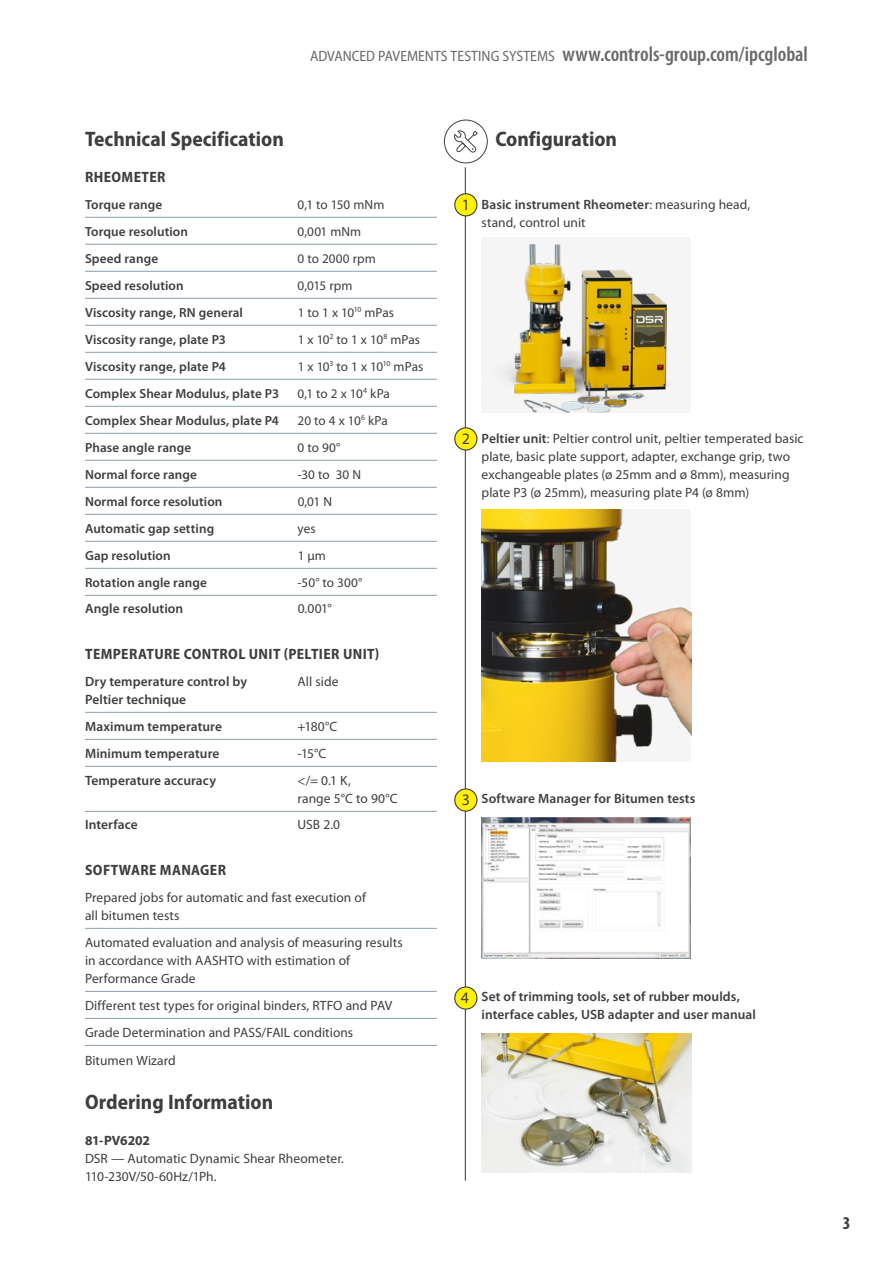
<style>
.page{position:relative;width:893px;height:1263px;background:#fff}
.page>*{position:absolute;margin:0;border:0;box-sizing:border-box;transform-origin:0 0}
.t1{font:600 condensed 21px "Myriad Pro";color:#69696c}
.Headings_3{font:700 semi-condensed 21px "Myriad Pro";color:#3e3e3f}
.t2{font:700 condensed 18px "Myriad Pro";color:#3e3e3f}
.t3{font:16.05px "Myriad Pro";color:#3e3e3f}
.feature_sub_heads{font:700 semi-condensed 15px "Myriad Pro";letter-spacing:.025em;color:#3e3e3f}
.Headings_3-2{font:700 semi-condensed 15px "Myriad Pro";letter-spacing:.025em;color:#3e3e3f}
.features{font:13.5px/18px "Myriad Pro";letter-spacing:.005em;color:#3e3e3f}
.body_copy{font:13.5px/18px "Myriad Pro";color:#3e3e3f}
.body_copy-2{font:600 13.5px/18px "Myriad Pro";letter-spacing:.005em;color:#3e3e3f}
.features-2{font:600 13.5px "Myriad Pro";letter-spacing:.005em;color:#3e3e3f}
.body-sub-head{font:13.5px "Myriad Pro";letter-spacing:.005em;color:#3e3e3f}
.features_no_ruler{font:13.5px "Myriad Pro";letter-spacing:.005em;color:#3e3e3f}
.features_no_ruler-2{font:600 13.5px "Myriad Pro";letter-spacing:.005em;color:#3e3e3f}
.body-sub-head-2{font:700 13.5px "Myriad Pro";letter-spacing:-.005em;color:#3e3e3f}
.features-3{font:600 13.2px "Myriad Pro";letter-spacing:.005em;color:#3e3e3f}
.features-4{font:13.2px "Myriad Pro";letter-spacing:-.005em;color:#3e3e3f}
.s1{font-weight:400;font-stretch:semi-condensed;font-size:15px}
.s2{font-weight:600}
</style>
<div class="page">
<hr style="left:85px;top:217px;width:352px;height:1px;background:#8c9faa">
<hr style="left:85px;top:244px;width:352px;height:1px;background:#8c9faa">
<hr style="left:85px;top:271px;width:352px;height:1px;background:#8c9faa">
<hr style="left:85px;top:298px;width:352px;height:1px;background:#8c9faa">
<hr style="left:85px;top:325px;width:352px;height:1px;background:#8c9faa">
<hr style="left:85px;top:352px;width:352px;height:1px;background:#8c9faa">
<hr style="left:85px;top:379px;width:352px;height:1px;background:#8c9faa">
<hr style="left:85px;top:406px;width:352px;height:1px;background:#8c9faa">
<hr style="left:85px;top:433px;width:352px;height:1px;background:#8c9faa">
<hr style="left:85px;top:460px;width:352px;height:1px;background:#8c9faa">
<hr style="left:85px;top:487px;width:352px;height:1px;background:#8c9faa">
<hr style="left:85px;top:514px;width:352px;height:1px;background:#8c9faa">
<hr style="left:85px;top:541px;width:352px;height:1px;background:#8c9faa">
<hr style="left:85px;top:568px;width:352px;height:1px;background:#8c9faa">
<hr style="left:85px;top:595px;width:352px;height:1px;background:#8c9faa">
<hr style="left:85px;top:712px;width:352px;height:1px;background:#8c9faa">
<hr style="left:85px;top:739px;width:352px;height:1px;background:#8c9faa">
<hr style="left:85px;top:766px;width:352px;height:1px;background:#8c9faa">
<hr style="left:85px;top:811px;width:352px;height:1px;background:#8c9faa">
<hr style="left:85px;top:928px;width:352px;height:1px;background:#8c9faa">
<hr style="left:85px;top:991px;width:352px;height:1px;background:#8c9faa">
<hr style="left:85px;top:1018px;width:352px;height:1px;background:#8c9faa">
<hr style="left:85px;top:1045px;width:352px;height:1px;background:#8c9faa">
<hr style="left:465px;top:167px;width:1px;height:1014px;background:#3e3e3f">
<svg style="left:444px;top:120px;width:44px;height:43px"></svg>
<img style="left:482px;top:1033px;width:209px;height:140px">
<div style="left:482px;top:237px;width:209px;height:175px;background:#f5f5f5"></div>
<img style="left:506px;top:244px;width:162px;height:168px">
<img style="left:482px;top:818px;width:208px;height:141px">
<img style="left:482px;top:509px;width:209px;height:252px">
<div style="left:455px;top:194px;width:22px;height:22px;background:#fff101;border-radius:50%"></div>
<div style="left:454px;top:193px;width:23px;height:23px;border:1px solid #3e3e3f;border-radius:50%"></div>
<div style="left:455px;top:428px;width:22px;height:22px;background:#fff101;border-radius:50%"></div>
<div style="left:454px;top:427px;width:23px;height:23px;border:1px solid #3e3e3f;border-radius:50%"></div>
<div style="left:455px;top:987px;width:22px;height:22px;background:#fff101;border-radius:50%"></div>
<div style="left:454px;top:986px;width:23px;height:24px;border:1px solid #3e3e3f;border-radius:50%"></div>
<div style="left:455px;top:789px;width:22px;height:22px;background:#fff101;border-radius:50%"></div>
<div style="left:454px;top:788px;width:23px;height:24px;border:1px solid #3e3e3f;border-radius:50%"></div>
<h1 class="t1" style="left:310px;top:42px;width:499px"><span class="s1">ADVANCED PAVEMENTS TESTING SYSTEMS</span> www.controls-group.com/ipcglobal</h1>
<p class="Headings_3" style="left:85px;top:125px;width:200px">Technical Specification</p>
<p class="Headings_3-2" style="left:85px;top:167px;width:82px">RHEOMETER</p>
<p class="features-3" style="left:85px;top:197px;width:79px">Torque range</p>
<p class="features-4" style="left:298px;top:197px;width:88px">0,1 to 150 mNm</p>
<p class="features-3" style="left:85px;top:224px;width:104px">Torque resolution</p>
<p class="features-4" style="left:298px;top:224px;width:65px">0,001 mNm</p>
<p class="features-3" style="left:85px;top:251px;width:75px">Speed range</p>
<p class="features-4" style="left:298px;top:251px;width:80px">0 to 2000 rpm</p>
<p class="features-3" style="left:85px;top:278px;width:100px">Speed resolution</p>
<p class="features-4" style="left:298px;top:278px;width:56px">0,015 rpm</p>
<p class="features-3" style="left:85px;top:305px;width:159px">Viscosity range, RN general</p>
<p class="features-4" style="left:298px;top:305px;width:98px">1 to 1 x 10<sup>10</sup> mPas</p>
<p class="features-3" style="left:85px;top:332px;width:142px">Viscosity range, plate P3</p>
<p class="features-4" style="left:298px;top:332px;width:124px">1 x 10<sup>2</sup> to 1 x 10<sup>8</sup> mPas</p>
<p class="features-3" style="left:85px;top:359px;width:142px">Viscosity range, plate P4</p>
<p class="features-4" style="left:298px;top:359px;width:127px">1 x 10<sup>3</sup> to 1 x 10<sup>10</sup> mPas</p>
<p class="features-3" style="left:85px;top:386px;width:196px">Complex Shear Modulus, plate P3</p>
<p class="features-4" style="left:298px;top:386px;width:94px">0,1 to 2 x 10<sup>4</sup> kPa</p>
<p class="features-3" style="left:85px;top:413px;width:195px">Complex Shear Modulus, plate P4</p>
<p class="features-4" style="left:298px;top:413px;width:92px">20 to 4 x 10<sup>6</sup> kPa</p>
<p class="features-3" style="left:85px;top:440px;width:108px">Phase angle range</p>
<p class="features-4" style="left:298px;top:440px;width:44px">0 to 90°</p>
<p class="features-3" style="left:85px;top:467px;width:113px">Normal force range</p>
<p class="features-4" style="left:298px;top:467px;width:65px">-30 to 30 N</p>
<p class="features-3" style="left:85px;top:494px;width:139px">Normal force resolution</p>
<p class="features-4" style="left:298px;top:494px;width:36px">0,01 N</p>
<p class="features-3" style="left:85px;top:521px;width:131px">Automatic gap setting</p>
<p class="features-4" style="left:298px;top:521px;width:20px">yes</p>
<p class="features-3" style="left:85px;top:548px;width:87px">Gap resolution</p>
<p class="features-4" style="left:298px;top:548px;width:30px">1 μm</p>
<p class="features-3" style="left:85px;top:575px;width:123px">Rotation angle range</p>
<p class="features-4" style="left:298px;top:575px;width:66px">-50° to 300°</p>
<p class="features_no_ruler-2" style="left:85px;top:601px;width:100px">Angle resolution</p>
<p class="features_no_ruler" style="left:298px;top:601px;width:36px">0.001°</p>
<p class="feature_sub_heads" style="left:85px;top:644px;width:296px">TEMPERATURE CONTROL UNIT (PELTIER UNIT)</p>
<p class="features-2" style="left:85px;top:674px;width:164px">Dry temperature control by</p>
<p class="features" style="left:298px;top:672px;width:42px">All side</p>
<p class="features-2" style="left:85px;top:692px;width:103px">Peltier technique</p>
<p class="features-2" style="left:85px;top:719px;width:139px">Maximum temperature</p>
<p class="features" style="left:298px;top:717px;width:41px">+180°C</p>
<p class="features-2" style="left:85px;top:746px;width:136px">Minimum temperature</p>
<p class="features" style="left:298px;top:744px;width:30px">-15°C</p>
<p class="features-2" style="left:85px;top:773px;width:133px">Temperature accuracy</p>
<p class="features" style="left:298px;top:771px;width:101px">&lt;/= 0.1 K,<br>range 5°C to 90°C</p>
<p class="features_no_ruler-2" style="left:85px;top:817px;width:54px">Interface</p>
<p class="features_no_ruler" style="left:298px;top:817px;width:44px">USB 2.0</p>
<p class="feature_sub_heads" style="left:85px;top:860px;width:142px">SOFTWARE MANAGER</p>
<p class="features" style="left:85px;top:888px;width:282px">Prepared jobs for automatic and fast execution of all bitumen tests</p>
<p class="features" style="left:85px;top:933px;width:319px">Automated evaluation and analysis of measuring results in accordance with AASHTO with estimation of<br>Performance Grade</p>
<p class="features" style="left:85px;top:996px;width:309px">Different test types for original binders, RTFO and PAV</p>
<p class="features" style="left:85px;top:1023px;width:270px">Grade Determination and PASS/FAIL conditions</p>
<p class="features_no_ruler" style="left:85px;top:1053px;width:92px">Bitumen Wizard</p>
<p class="Headings_3" style="left:85px;top:1088px;width:190px">Ordering Information</p>
<p class="body-sub-head-2" style="left:85px;top:1132px;width:67px">81-PV6202</p>
<p class="body-sub-head" style="left:85px;top:1151px;width:261px">DSR — Automatic Dynamic Shear Rheometer.</p>
<p class="body_copy" style="left:85px;top:1167px;width:133px">110-230V/50-60Hz/1Ph.</p>
<p class="Headings_3" style="left:495px;top:125px;width:123px">Configuration</p>
<p class="t3" style="left:462px;top:196px;width:10px">1</p>
<p class="body_copy" style="left:482px;top:195px;width:270px"><span class="s2">Basic instrument Rheometer</span>: measuring head, stand, control unit</p>
<p class="t3" style="left:462px;top:430px;width:10px">2</p>
<p class="body_copy" style="left:482px;top:429px;width:324px"><span class="s2">Peltier unit</span>: Peltier control unit, peltier temperated basic plate, basic plate support, adapter, exchange grip, two exchangeable plates (ø 25mm and ø 8mm), measuring plate P3 (ø 25mm), measuring plate P4 (ø 8mm)</p>
<p class="t3" style="left:462px;top:791px;width:10px">3</p>
<p class="body_copy-2" style="left:482px;top:789px;width:215px">Software Manager for Bitumen tests</p>
<p class="t3" style="left:461px;top:989px;width:10px">4</p>
<p class="body_copy-2" style="left:482px;top:987px;width:276px">Set of trimming tools, set of rubber moulds, interface cables, USB adapter and user manual</p>
<h2 class="t2" style="left:843px;top:1213px;width:9px">3</h2>
</div>
